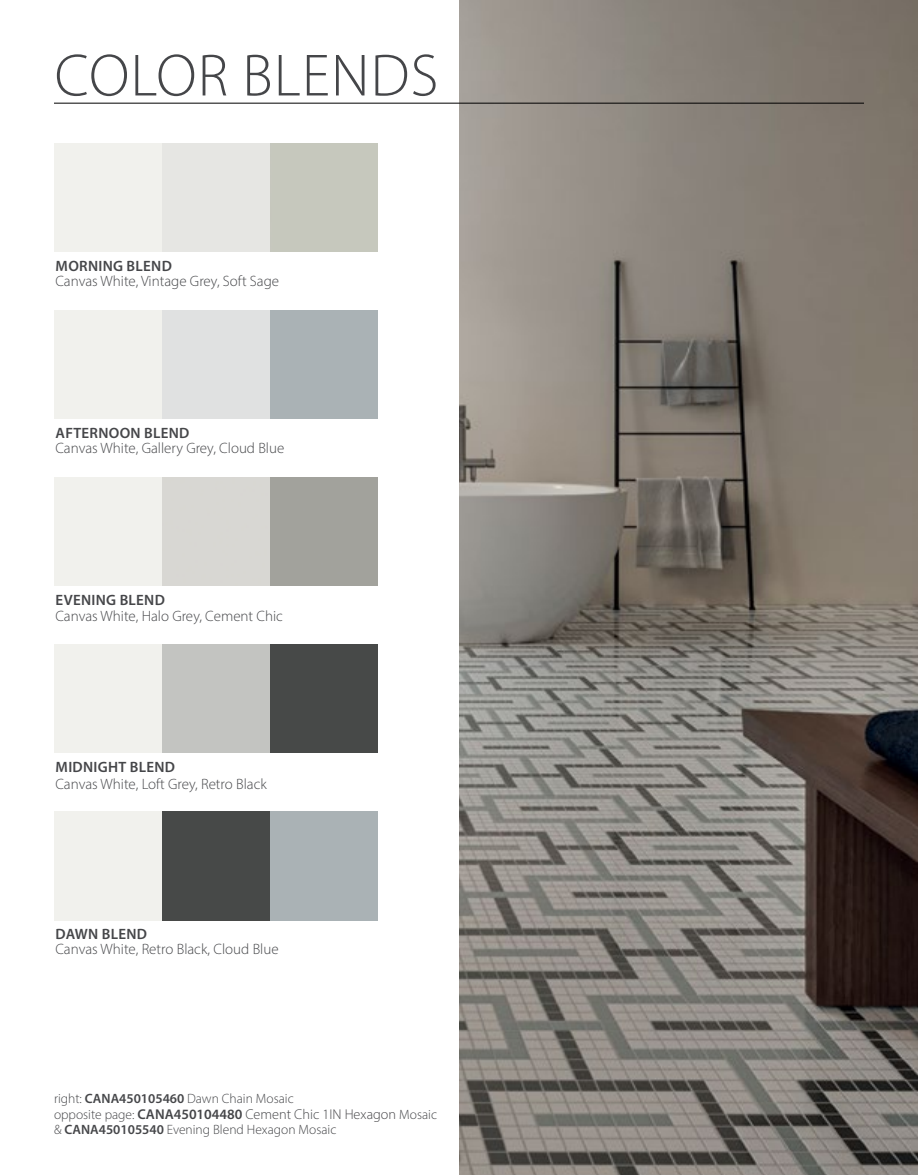
<style>
.page{position:relative;width:918px;height:1175px;background:#fff}
.page>*{position:absolute;margin:0;border:0;box-sizing:border-box;transform-origin:0 0}
.t1{font:300 60px "Myriad Pro";letter-spacing:.02em;color:#454649}
.t2{font:300 15px "Myriad Pro";color:#454649}
.t3{font:600 15px "Myriad Pro";letter-spacing:.02em;color:#454649}
.t4{font:300 13.5px/15.6px "Myriad Pro";color:#454649}
.s1{font-weight:600}
.s2{font-weight:600;font-size:14.25px}
.s3{font-size:14.25px}
.s4{font-size:14.25px;color:#474649}
</style>
<div class="page">
<img style="left:459px;top:0;width:459px;height:1174px">
<hr style="left:54px;top:103px;width:810px;height:1px;background:#000">
<img style="left:54px;top:144px;width:324px;height:108px">
<img style="left:54px;top:310px;width:324px;height:108px">
<img style="left:54px;top:478px;width:324px;height:108px">
<img style="left:54px;top:645px;width:324px;height:108px">
<img style="left:54px;top:812px;width:324px;height:108px">
<h1 class="t1" style="left:55px;top:39px;width:385px">COLOR BLENDS</h1>
<p class="t3" style="left:56px;top:256px;width:118px">MORNING BLEND</p>
<p class="t2" style="left:55px;top:271px;width:225px">Canvas White, Vintage Grey, Soft Sage</p>
<p class="t3" style="left:56px;top:423px;width:135px">AFTERNOON BLEND</p>
<p class="t2" style="left:55px;top:439px;width:230px">Canvas White, Gallery Grey, Cloud Blue</p>
<p class="t3" style="left:56px;top:590px;width:111px">EVENING BLEND</p>
<p class="t2" style="left:55px;top:607px;width:229px">Canvas White, Halo Grey, Cement Chic</p>
<p class="t3" style="left:56px;top:757px;width:121px">MIDNIGHT BLEND</p>
<p class="t2" style="left:55px;top:774px;width:213px">Canvas White, Loft Grey, Retro Black</p>
<p class="t3" style="left:56px;top:924px;width:93px">DAWN BLEND</p>
<p class="t2" style="left:55px;top:940px;width:225px">Canvas White, Retro Black, Cloud Blue</p>
<p class="t4" style="left:54px;top:1090px;width:385px">right: <span class="s1">CANA450105460</span> Dawn Chain Mosaic<br>opposite page: <span class="s2">CANA450104480</span> <span class="s3">Cement Chic 1</span><span class="s4">IN Hexagon</span> Mosaic &amp; <span class="s1">CANA450105540</span> Evening Blend Hexagon Mosaic</p>
</div>
